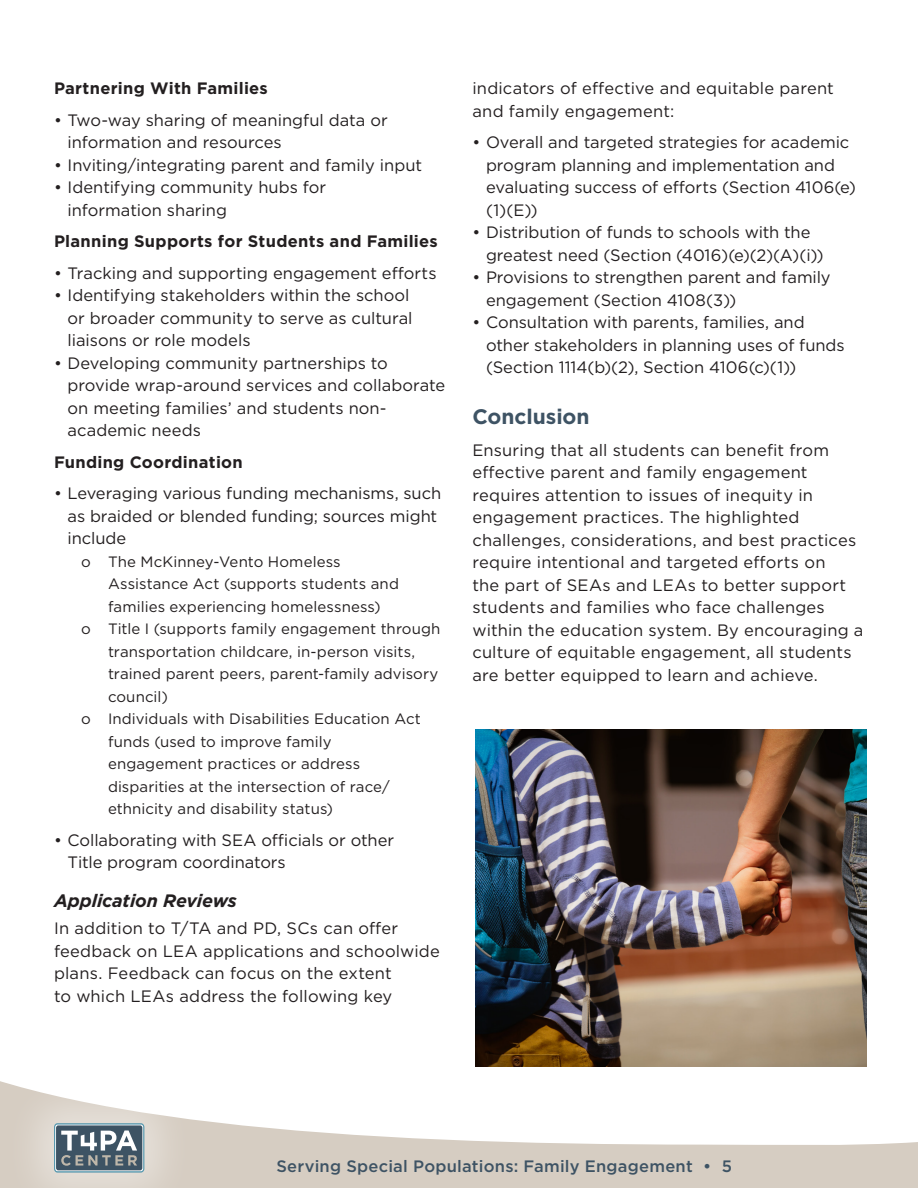
<style>
.page{position:relative;width:918px;height:1188px;background:#fff}
.page>*{position:absolute;margin:0;border:0;box-sizing:border-box;transform-origin:0 0}
.t1{font:700 21px "Gotham";color:#3e5364}
.t2{font:italic 700 18px "Gotham";letter-spacing:-.01em;color:#231f20}
.t3{font:16.5px/22.5px "Gotham";color:#231f20}
.t4{font:700 16.5px "Gotham";letter-spacing:.02em;color:#231f20}
.t5{font:500 16.5px "Gotham";letter-spacing:.015em;color:#3e5364}
.t6{font:15px/22.5px "Gotham";letter-spacing:.005em;color:#231f20}
</style>
<div class="page">
<svg style="left:0;top:1038px;width:918px;height:150px"></svg>
<div style="left:4px;top:1073px;width:191px;height:115px;background:#fff;opacity:.4"></div>
<svg style="left:54px;top:1123px;width:90px;height:50px;background:#70828e"></svg>
<img style="left:476px;top:729px;width:391px;height:337px">
<h4 class="t4" style="left:54px;top:77px;width:215px">Partnering With Families</h4>
<p class="t3" style="left:68px;top:108px;width:322px;text-indent:-13px">• Two-way sharing of meaningful data or information and resources</p>
<p class="t3" style="left:54px;top:153px;width:370px">• Inviting/integrating parent and family input</p>
<p class="t3" style="left:68px;top:176px;width:260px;text-indent:-13px">• Identifying community hubs for information sharing</p>
<h4 class="t4" style="left:54px;top:230px;width:385px">Planning Supports for Students and Families</h4>
<p class="t3" style="left:54px;top:261px;width:384px">• Tracking and supporting engagement eforts</p>
<p class="t3" style="left:68px;top:284px;width:347px;text-indent:-13px">• Identifying stakeholders within the school or broader community to serve as cultural liaisons or role models</p>
<p class="t3" style="left:68px;top:351px;width:379px;text-indent:-13px">• Developing community partnerships to provide wrap-around services and collaborate on meeting families’ and students non&shy;academic needs</p>
<h4 class="t4" style="left:54px;top:451px;width:190px">Funding Coordination</h4>
<p class="t3" style="left:68px;top:482px;width:375px;text-indent:-13px">• Leveraging various funding mechanisms, such as braided or blended funding; sources might include</p>
<p class="t6" style="left:108px;top:550px;width:292px;text-indent:-27px">o The McKinney-Vento Homeless<br>Assistance Act (supports students and families experiencing homelessness)</p>
<p class="t6" style="left:108px;top:617px;width:334px;text-indent:-27px">o Title I (supports family engagement through transportation childcare, in-person visits, trained parent peers, parent-family advisory council)</p>
<p class="t6" style="left:108px;top:707px;width:314px;text-indent:-27px">o Individuals with Disabilities Education Act funds (used to improve family engagement practices or address disparities at the intersection of race/ ethnicity and disability status)</p>
<p class="t3" style="left:67px;top:828px;width:328px;text-indent:-13px">• Collaborating with SEA ofcials or other<br>Title program coordinators</p>
<h3 class="t2" style="left:54px;top:889px;width:184px">Application Reviews</h3>
<p class="t3" style="left:54px;top:917px;width:387px">In addition to T/TA and PD, SCs can ofer feedback on LEA applications and schoolwide plans. Feedback can focus on the extent<br>to which LEAs address the following key</p>
<p class="t3" style="left:473px;top:77px;width:363px">indicators of efective and equitable parent and family engagement:</p>
<p class="t3" style="left:486px;top:131px;width:371px;text-indent:-13px">• Overall and targeted strategies for academic program planning and implementation and evaluating success of eforts (Section 4106(e) (1)(E))</p>
<p class="t3" style="left:486px;top:221px;width:339px;text-indent:-13px">• Distribution of funds to schools with the greatest need (Section (4016)(e)(2)(A)(i))</p>
<p class="t3" style="left:486px;top:266px;width:346px;text-indent:-13px">• Provisions to strengthen parent and family engagement (Section 4108(3))</p>
<p class="t3" style="left:486px;top:311px;width:360px;text-indent:-13px">• Consultation with parents, families, and other stakeholders in planning uses of funds (Section 1114(b)(2), Section 4106(c)(1))</p>
<h2 class="t1" style="left:472px;top:403px;width:119px">Conclusion</h2>
<p class="t3" style="left:472px;top:438px;width:393px">Ensuring that all students can beneft from efective parent and family engagement requires attention to issues of inequity in engagement practices. The highlighted challenges, considerations, and best practices require intentional and targeted eforts on<br>the part of SEAs and LEAs to better support students and families who face challenges within the education system. By encouraging a culture of equitable engagement, all students are better equipped to learn and achieve.</p>
<p class="t5" style="left:276px;top:1155px;width:457px">Serving Special Populations: Family Engagement • 5</p>
</div>
